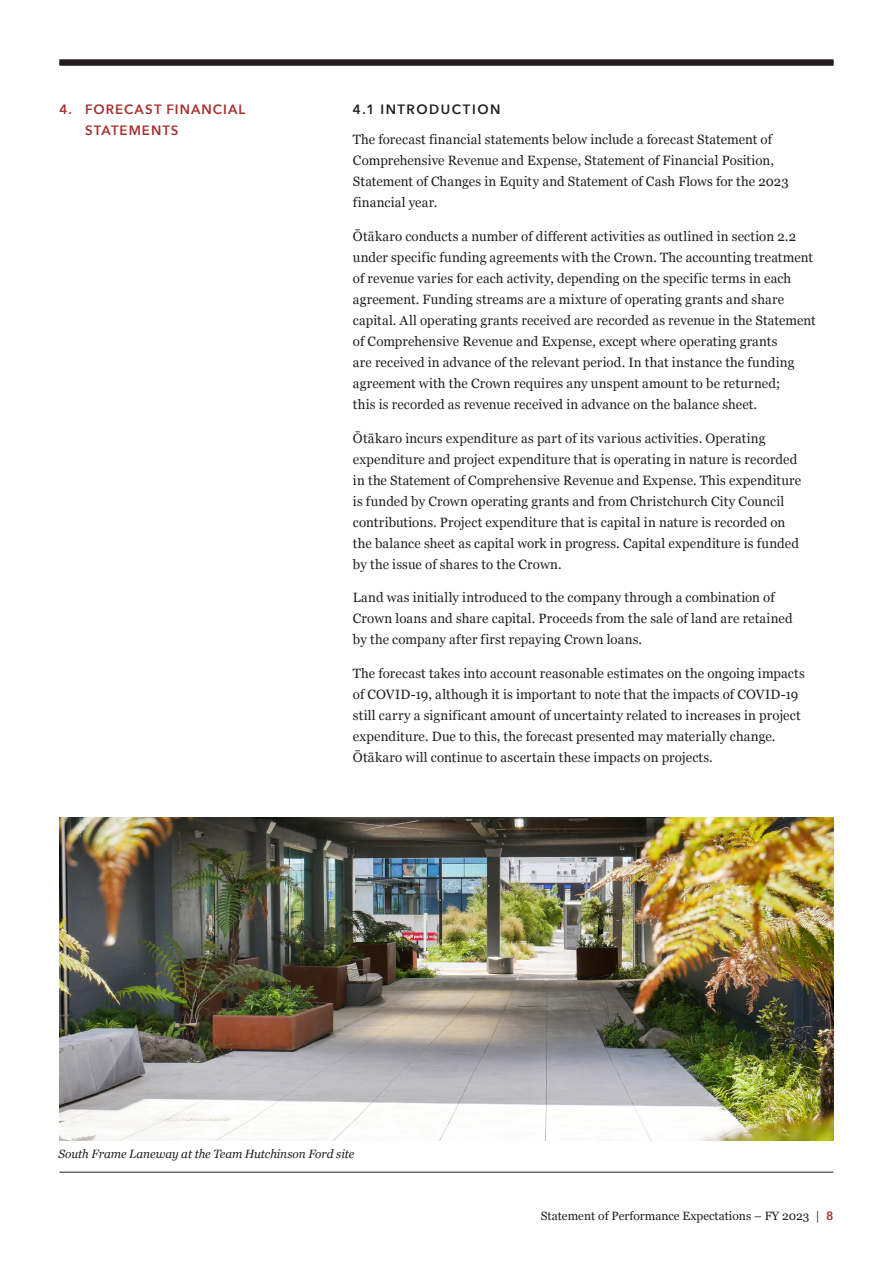
<style>
.page{position:relative;width:893px;height:1263px;background:#fff}
.page>*{position:absolute;margin:0;border:0;box-sizing:border-box;transform-origin:0 0}
.t1{font:13.5px/21px "Georgia";letter-spacing:.01em;color:#231f20}
.t2{font:600 13.5px/21px "Avenir Next";letter-spacing:.075em;color:#a73130}
.t3{font:600 13.5px "Avenir Next";letter-spacing:.115em;color:#231f20}
.t4{font:italic 12px "Georgia";letter-spacing:-.005em;color:#231f20}
.t5{font:12px "Georgia";color:#231f20}
.s1{font-family:"Avenir Next";font-weight:600;color:#a73130}
</style>
<div class="page">
<hr style="left:60px;top:1172px;width:773px;height:1px;background:#231f20">
<div style="left:60px;top:60px;width:773px;height:6px;background:#231f20"></div>
<img style="left:60px;top:817px;width:773px;height:323px">
<p class="t2" style="left:85px;top:99px;width:162px;text-indent:-26px">4. FORECAST FINANCIAL<br>STATEMENTS</p>
<p class="t3" style="left:353px;top:98px;width:149px">4.1 INTRODUCTION</p>
<p class="t1" style="left:353px;top:128px;width:437px">The forecast financial statements below include a forecast Statement of Comprehensive Revenue and Expense, Statement of Financial Position, Statement of Changes in Equity and Statement of Cash Flows for the 2023 financial year.</p>
<p class="t1" style="left:353px;top:225px;width:464px">Ōtākaro conducts a number of different activities as outlined in section 2.2 under specific funding agreements with the Crown. The accounting treatment of revenue varies for each activity, depending on the specific terms in each agreement. Funding streams are a mixture of operating grants and share capital. All operating grants received are recorded as revenue in the Statement of Comprehensive Revenue and Expense, except where operating grants<br>are received in advance of the relevant period. In that instance the funding agreement with the Crown requires any unspent amount to be returned;<br>this is recorded as revenue received in advance on the balance sheet.</p>
<p class="t1" style="left:353px;top:427px;width:450px">Ōtākaro incurs expenditure as part of its various activities. Operating expenditure and project expenditure that is operating in nature is recorded in the Statement of Comprehensive Revenue and Expense. This expenditure is funded by Crown operating grants and from Christchurch City Council contributions. Project expenditure that is capital in nature is recorded on the balance sheet as capital work in progress. Capital expenditure is funded by the issue of shares to the Crown.</p>
<p class="t1" style="left:353px;top:587px;width:441px">Land was initially introduced to the company through a combination of<br>Crown loans and share capital. Proceeds from the sale of land are retained by the company after first repaying Crown loans.</p>
<p class="t1" style="left:353px;top:662px;width:453px">The forecast takes into account reasonable estimates on the ongoing impacts of COVID-19, although it is important to note that the impacts of COVID-19 still carry a significant amount of uncertainty related to increases in project expenditure. Due to this, the forecast presented may materially change.<br>Ōtākaro will continue to ascertain these impacts on projects.</p>
<p class="t4" style="left:58px;top:1145px;width:297px">South Frame Laneway at the Team Hutchinson Ford site</p>
<p class="t5" style="left:541px;top:1207px;width:294px">Statement of Performance Expectations – FY 2023 | <span class="s1">8</span></p>
</div>
